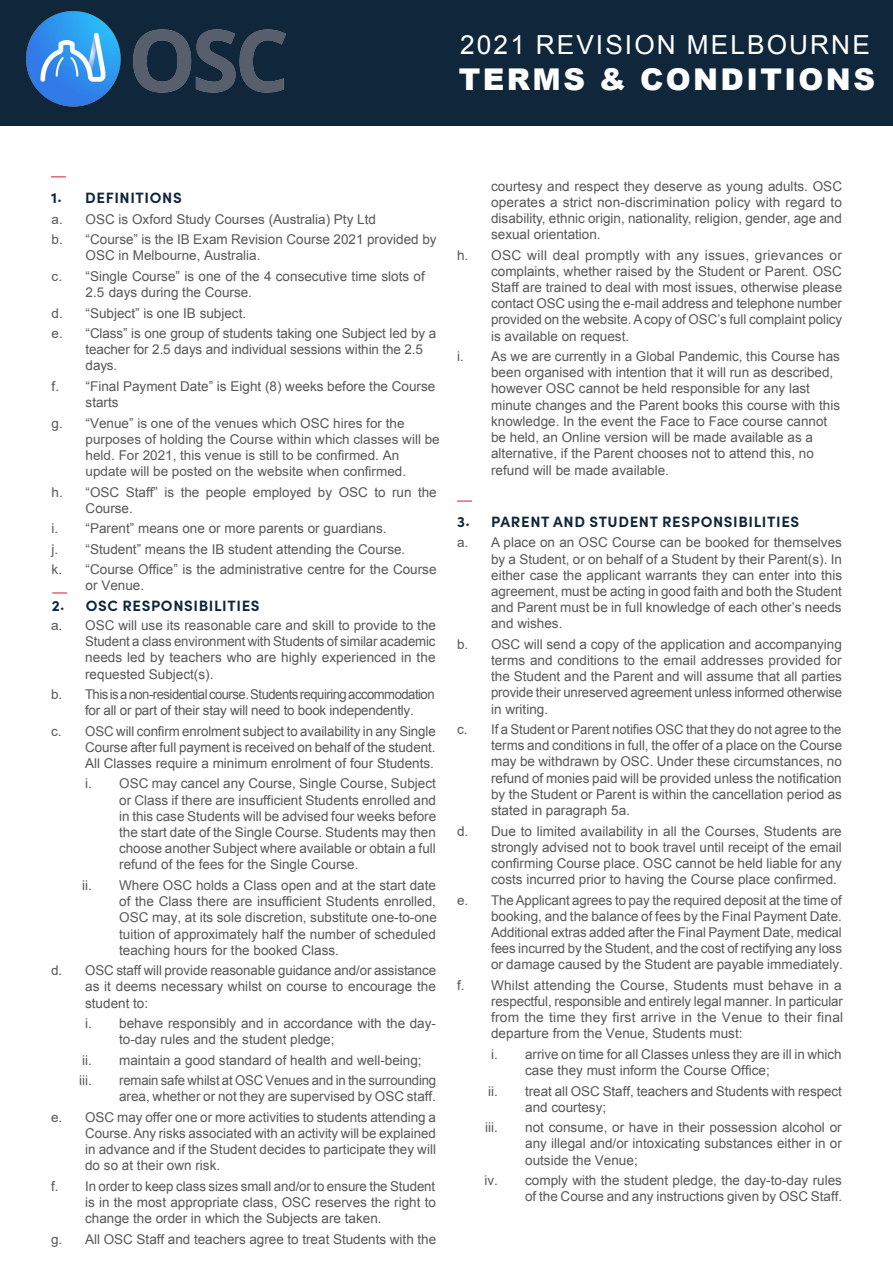
<style>
.page{position:relative;width:893px;height:1263px;background:#fff}
.page>*{position:absolute;margin:0;border:0;box-sizing:border-box;transform-origin:0 0}
.t1{font:900 30px "Arial";letter-spacing:.08em;color:#fff}
.t2{font:26.25px "Arial";letter-spacing:.08em;color:#fff}
.t3{font:700 15px "Sofia Pro";letter-spacing:.04em;color:#10273b}
.t4{font:13.5px/16.2px "Arial";color:#575756;text-align:justify}
.t5{font:13.5px/16.2px "Arial";color:#575756}
.t6{font:13.5px/16.2px "Arial";letter-spacing:-.04em;color:#575756}
.s1{font-style:inherit}
</style>
<div class="page">
<svg style="left:51px;top:176px;width:15px;height:2px"></svg>
<svg style="left:52px;top:592px;width:15px;height:2px"></svg>
<svg style="left:457px;top:500px;width:15px;height:2px"></svg>
<div style="left:0;top:0;width:893px;height:125px;background:#10273b"></div>
<img style="left:27px;top:12px;width:258px;height:95px">
<h2 class="t2" style="left:460px;top:28px;width:411px">2021 REVISION <span class="s1">MELBOURNE</span></h2>
<h1 class="t1" style="left:459px;top:57px;width:418px">TERMS &amp; CONDITIONS</h1>
<p class="t3" style="left:51px;top:186px;width:132px">1. DEFINITIONS</p>
<p class="t4" style="left:52px;top:209px;width:387px;line-height:20.4px"><span class="s1">a.</span> OSC is Oxford Study Courses (Australia) Pty Ltd<br><span class="s1">b.</span> “Course” is the IB Exam Revision Course 2021 provided by</p>
<p class="t4" style="left:52px;top:246px;width:375px;line-height:20.4px;text-indent:34px">OSC in <span class="s1">Melbourne</span>, Australia.<br><span class="s1">c.</span> “Single Course” is one of the 4 consecutive time slots of</p>
<p class="t4" style="left:52px;top:282px;width:386px;line-height:20.4px;text-align:left;text-indent:34px">2.5 days during the Course.<br><span class="s1">d.</span> “Subject” is one IB subject.<br><span class="s1">e.</span> “Class” is one group of students taking one Subject led by a</p>
<p class="t4" style="left:86px;top:341px;width:339px">teacher for 2.5 days and individual sessions within the 2.5 days.</p>
<p class="t5" style="left:86px;top:378px;width:351px;text-indent:-34px">f. <span class="s1">“Final Payment Date” is</span> Eight (8) weeks before the Course starts</p>
<p class="t5" style="left:86px;top:415px;width:356px;text-indent:-34px">g. <span class="s1">“Venue”</span> is one of the venues which OSC hires for the purposes of holding the Course within which classes will be held. For 2021, this venue is still to be confirmed. An update will be posted on the website when confirmed.</p>
<p class="t4" style="left:86px;top:484px;width:353px;text-indent:-34px"><span class="s1">h.</span> “OSC Staff” is the people employed <span class="s1">by OSC</span> to run the<br>Course.</p>
<p class="t4" style="left:52px;top:518px;width:386px;line-height:20.4px;text-align:left"><span class="s1">i.</span> “Parent” means one or more parents or guardians.<br><span class="s1">j.</span> “Student” means the IB student attending the Course.<br><span class="s1">k.</span> “Course Office” is the administrative centre for the Course</p>
<p class="t4" style="left:86px;top:578px;width:60px">or Venue.</p>
<p class="t3" style="left:52px;top:594px;width:209px">2. OSC RESPONSIBILITIES</p>
<p class="t4" style="left:85px;top:617px;width:352px;text-indent:-34px"><span class="s1">a.</span> OSC will use its reasonable care and skill to provide to the Student a class environment <span class="s1">with</span> Students of similar academic needs led by teachers who are highly experienced in the requested Subject(s).</p>
<p class="t6" style="left:85px;top:686px;width:351px;text-indent:-34px"><span class="s1">b.</span> Thisisanon-residentialcourse.Studentsrequiringaccommodation for all or part of their stay will need to book independently.</p>
<p class="t4" style="left:85px;top:723px;width:352px;text-indent:-34px"><span class="s1">c.</span> OSC will confirm enrolment subject to availability in any Single Course after full payment is received on behalf of the student.<br>All Classes require a minimum enrolment of four Students.</p>
<p class="t4" style="left:119px;top:776px;width:318px;text-indent:-34px"><span class="s1">i.</span> OSC may cancel any Course, Single Course, Subject or Class if there are insufficient Students enrolled and in this case Students will be advised four weeks before the start date of the Single Course. Students may then choose another Subject where available or obtain a full refund of the fees for the Single Course.</p>
<p class="t4" style="left:119px;top:877px;width:319px;text-indent:-37px"><span class="s1">ii.</span> Where OSC holds a Class open and at the start date of the Class there are insufficient Students enrolled, OSC may, at its sole discretion, substitute one-to-one tuition of approximately half the number of scheduled teaching hours for the booked Class.</p>
<p class="t4" style="left:85px;top:962px;width:353px;text-indent:-34px"><span class="s1">d.</span> OSC staff will provide reasonable guidance and/or assistance as it deems necessary whilst on course to encourage the student to:</p>
<p class="t4" style="left:119px;top:1015px;width:318px;text-indent:-34px"><span class="s1">i.</span> behave responsibly and in accordance with the day&shy;to-day rules and the student pledge;</p>
<p class="t4" style="left:79px;top:1050px;width:344px;line-height:20.4px"><span class="s1">ii.</span> maintain a good standard of health and well-being; <span class="s1">iii.</span></p>
<p class="t4" style="left:119px;top:1072px;width:319px">remain safe whilst at OSC Venues and in the surrounding area, whether or not they are supervised by OSC staff.</p>
<p class="t4" style="left:85px;top:1109px;width:352px;text-indent:-34px"><span class="s1">e.</span> OSC may offer one or more activities to students attending a Course. Any risks associated with an activity will be explained in advance and if the Student decides to participate they will do so at their own risk.</p>
<p class="t4" style="left:85px;top:1178px;width:352px;text-indent:-34px"><span class="s1">f.</span> In order to keep class sizes small and/or to ensure the Student is in the most appropriate class, OSC reserves the right to change the order in which the Subjects are taken.</p>
<p class="t4" style="left:51px;top:1231px;width:387px"><span class="s1">g.</span> All OSC Staff and teachers agree to treat Students with the</p>
<p class="t4" style="left:491px;top:178px;width:352px">courtesy and respect they deserve as young adults. OSC operates a strict non-discrimination policy with regard to disability, ethnic origin, nationality, religion, gender, age and sexual orientation.</p>
<p class="t4" style="left:491px;top:247px;width:353px;text-indent:-34px"><span class="s1">h.</span> OSC will deal promptly with any issues, grievances or complaints, whether raised by the Student or Parent. OSC Staff are trained to deal with most issues, otherwise please contact OSC using the e-mail address and telephone number provided on the website.Acopy of OSC’s full complaint policy is available on request.</p>
<p class="t5" style="left:491px;top:348px;width:350px;text-indent:-34px">i. As we are currently in a Global Pandemic, this Course has been organised with intention that it will run as described, however OSC cannot be held responsible for any last minute changes and the Parent books this course with this knowledge. In the event the Face to Face course cannot be held, an Online version will be made available as a alternative, if the Parent chooses not to attend this, no refund will be made available.</p>
<p class="t3" style="left:457px;top:510px;width:344px">3. PARENT AND STUDENT RESPONSIBILITIES</p>
<p class="t4" style="left:491px;top:535px;width:352px;text-indent:-34px"><span class="s1">a.</span> A place on an OSC Course can be booked for themselves by a Student, or on behalf of a Student by their Parent(s). In either case the applicant warrants they can enter into this agreement, must be acting in good faith and both the Student and Parent must be in full knowledge of each other’s needs and wishes.</p>
<p class="t4" style="left:491px;top:636px;width:353px;text-indent:-34px"><span class="s1">b.</span> OSC will send a copy of the application and accompanying terms and conditions to the email addresses provided for the Student and the Parent and will assume that all parties provide their unreserved agreement unless informed otherwise in writing.</p>
<p class="t4" style="left:491px;top:721px;width:353px;text-indent:-34px"><span class="s1">c.</span> If a Student or Parent notifies OSC that they do not agree to the terms and conditions in full, the offer of a place on the Course may be withdrawn by OSC. Under these circumstances, no refund of monies paid will be provided unless the notification by the Student or Parent is within the cancellation period as stated in paragraph 5<span class="s1">a</span>.</p>
<p class="t4" style="left:491px;top:823px;width:352px;text-indent:-34px"><span class="s1">d.</span> Due to limited availability in all the Courses, Students are strongly advised not to book travel until receipt of the email confirming Course place. OSC cannot be held liable for any costs incurred prior to having the Course place confirmed.</p>
<p class="t4" style="left:491px;top:892px;width:353px;text-indent:-34px"><span class="s1">e.</span> The Applicant agrees to pay the required deposit at the time of booking, and the balance of fees by the Final Payment Date.<br>Additional extras added after the Final Payment Date, medical fees incurred by the Student, and the cost of rectifying any loss or damage caused by the Student are payable immediately.</p>
<p class="t4" style="left:491px;top:977px;width:354px;text-indent:-34px"><span class="s1">f.</span> Whilst attending the Course, Students must behave in a respectful, responsible and entirely legal manner. In particular from the time they first arrive in the Venue to their final departure from the Venue, Students must:</p>
<p class="t4" style="left:525px;top:1046px;width:318px;text-indent:-34px"><span class="s1">i.</span> arrive on time for all Classes unless they are ill in which case they must inform the Course Office;</p>
<p class="t4" style="left:525px;top:1083px;width:318px;text-indent:-37px"><span class="s1">ii.</span> treat all OSC Staff, teachers and Students with respect and courtesy;</p>
<p class="t5" style="left:485px;top:1119px;width:14px">iii.</p>
<p class="t4" style="left:525px;top:1119px;width:318px">not consume, or have in their possession alcohol or any illegal and/or intoxicating substances either in or outside the Venue;</p>
<p class="t4" style="left:484px;top:1172px;width:359px;text-align:right"><span class="s1">iv.</span> comply with the student pledge, the day-to-day rules of the Course and any instructions given by OSC Staff.</p>
</div>
